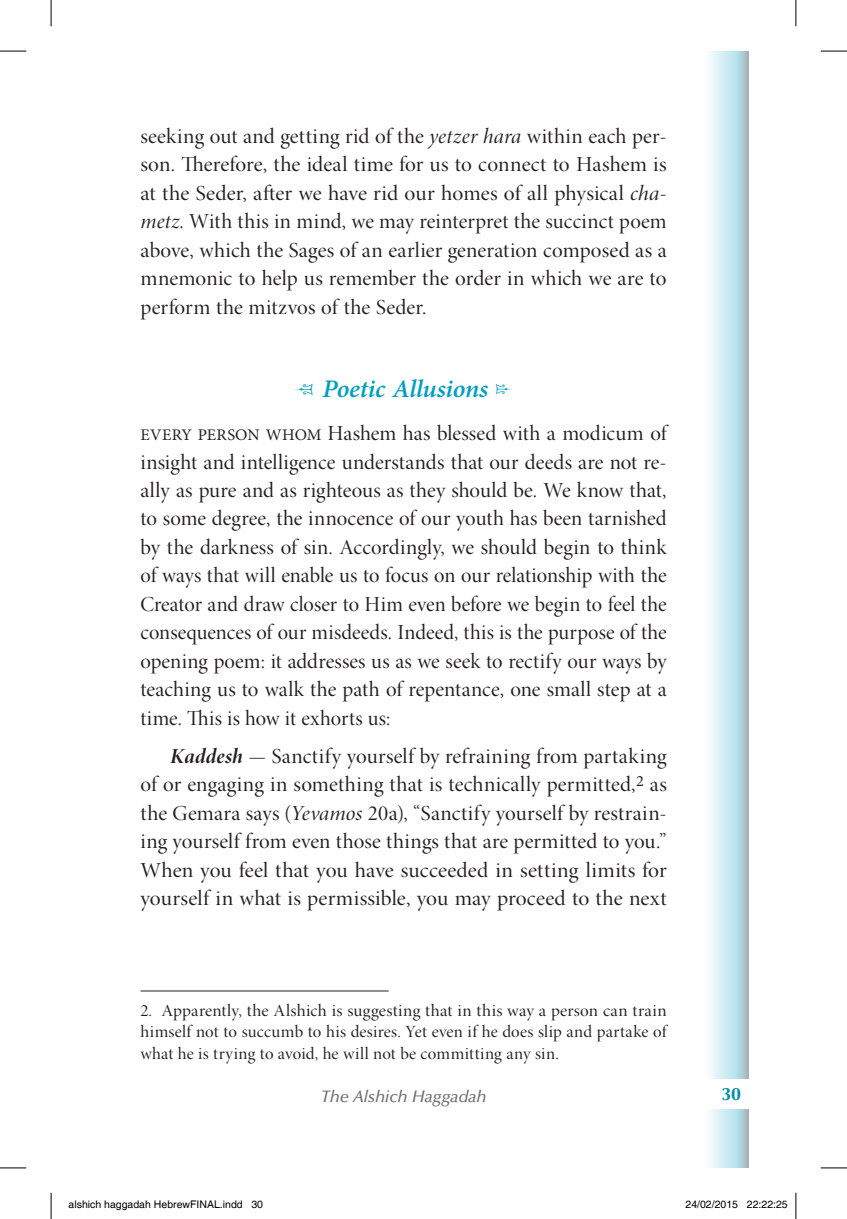
<style>
.page{position:relative;width:847px;height:1219px;background:#fff}
.page>*{position:absolute;margin:0;border:0;box-sizing:border-box;transform-origin:0 0}
.t1{font:italic 600 25.38px "Minion Pro";letter-spacing:-.01em;color:#009fc3}
.t2{font:21.35px/28.3px "Minion Pro Disp";letter-spacing:.005em;color:#231f20;text-align:justify}
.t3{font:700 17.85px "Optima LT Std";color:#008da8}
.t4{font:17.15px/21.3px "Minion Pro Disp";letter-spacing:.015em;color:#231f20;text-align:justify;scale:1.05 1}
.t5{font:italic 500 16.62px "Optima LT Std";letter-spacing:-.015em;color:#6c6d70}
.t6{font:10.5px "Helvetica";color:#000}
.s1{font-family:"Minion Pro It Disp"}
.s2{font-family:"Minion Pro";font-size:16.1px}
.s3{font-family:"Minion Pro Bold It Disp"}
</style>
<div class="page">
<div style="left:702px;top:51px;width:48px;height:1116px;background:#231f20;opacity:.75"></div>
<div style="left:693px;top:1078px;width:75px;height:30px;background:#fff"></div>
<hr style="left:140px;top:990px;width:248px;height:1px;background:#231f20">
<svg style="left:0;top:51px;width:26px;height:1px"></svg>
<svg style="left:820px;top:51px;width:26px;height:1px"></svg>
<svg style="left:0;top:1167px;width:26px;height:1px"></svg>
<svg style="left:820px;top:1167px;width:26px;height:1px"></svg>
<svg style="left:51px;top:0;width:1px;height:26px"></svg>
<svg style="left:51px;top:1192px;width:1px;height:26px"></svg>
<svg style="left:795px;top:0;width:1px;height:26px"></svg>
<svg style="left:795px;top:1192px;width:1px;height:26px"></svg>
<p class="t2" style="left:140px;top:122px;width:527px">seeking out and getting rid of the <span class="s1">yetzer hara</span> within each per&shy;son. Therefore, the ideal time for us to connect to Hashem is at the Seder, after we have rid our homes of all physical <span class="s1">cha&shy;metz</span>. With this in mind, we may reinterpret the succinct poem above, which the Sages of an earlier generation composed as a mnemonic to help us remember the order in which we are to perform the mitzvos of the Seder.</p>
<p class="t1" style="left:295px;top:371px;width:218px">• Poetic Allusions •</p>
<p class="t2" style="left:140px;top:419px;width:527px"><span class="s2">EVERY PERSON WHOM</span> Hashem has blessed with a modicum of insight and intelligence understands that our deeds are not re&shy;ally as pure and as righteous as they should be. We know that, to some degree, the innocence of our youth has been tarnished by the darkness of sin. Accordingly, we should begin to think of ways that will enable us to focus on our relationship with the Creator and draw closer to Him even before we begin to feel the consequences of our misdeeds. Indeed, this is the purpose of the opening poem: it addresses us as we seek to rectify our ways by teaching us to walk the path of repentance, one small step at a time. This is how it exhorts us:</p>
<p class="t2" style="left:140px;top:742px;width:527px;text-indent:30px"><span class="s3">Kaddesh</span> — Sanctify yourself by refraining from partaking of or engaging in something that is technically permitted,<sup>2</sup> as the Gemara says (<span class="s1">Yevamos</span> 20a), “Sanctify yourself by restrain&shy;ing yourself from even those things that are permitted to you.” When you feel that you have succeeded in setting limits for yourself in what is permissible, you may proceed to the next</p>
<p class="t4" style="left:140px;top:999px;width:502px">2. Apparently, the Alshich is suggesting that in this way a person can train himself not to succumb to his desires. Yet even if he does slip and partake of what he is trying to avoid, he will not be committing any sin.</p>
<p class="t5" style="left:320px;top:1086px;width:167px">The Alshich Haggadah</p>
<p class="t3" style="left:721px;top:1083px;width:21px">30</p>
<p class="t6" style="left:69px;top:1198px;width:196px">alshich haggadah HebrewFINAL.indd 30</p>
<p class="t6" style="left:685px;top:1198px;width:104px">24/02/2015 22:22:25</p>
</div>
